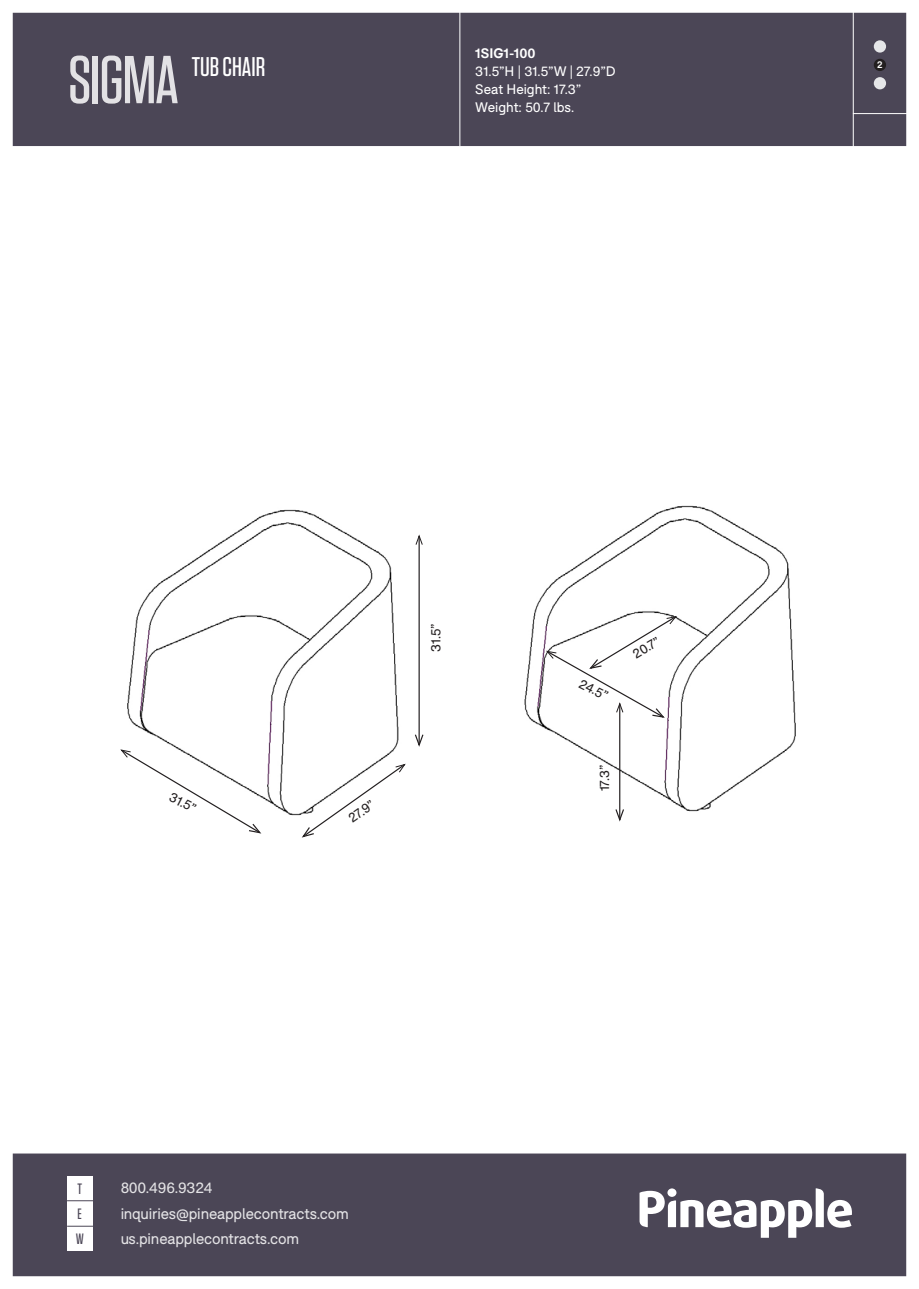
<style>
.page{position:relative;width:919px;height:1289px;background:#fff}
.page>*{position:absolute;margin:0;border:0;box-sizing:border-box;transform-origin:0 0}
.t1{font:500 67.5px "Tungsten";letter-spacing:-.02em;color:#fff}
.t2{font:500 27px "Tungsten";color:#fff}
.t3{font:15px/25.3px "F37 Bolton";letter-spacing:-.01em;color:#fff}
.t4{font:500 15px "Tungsten";color:#4b4656}
.t5{font:13.5px "F37 Bolton";color:#fff}
.t6{font:700 13.5px "F37 Bolton";color:#fff}
.t7{font:13.2px "F37 Bolton";color:#231f20}
.PRODUCT_DIMS{font:700 9.45px "F37 Bolton";color:#fff}
</style>
<div class="page">
<div style="left:13px;top:13px;width:893px;height:133px;background:#4b4656"></div>
<div style="left:13px;top:1153px;width:893px;height:123px;background:#4b4656;border:2px solid #4b4656"></div>
<svg style="left:639px;top:1188px;width:212px;height:49px"></svg>
<div style="left:667px;top:1188px;width:9px;height:8px;background:#fff;border-radius:50%"></div>
<div style="left:67px;top:1175px;width:26px;height:25px;background:#fff"></div>
<div style="left:67px;top:1200px;width:26px;height:25px;background:#fff"></div>
<svg style="left:67px;top:1200px;width:26px;height:1px"></svg>
<hr style="left:852px;top:12px;width:1px;height:135px;background:#fff">
<hr style="left:852px;top:113px;width:54px;height:1px;background:#fff">
<hr style="left:459px;top:12px;width:1px;height:134px;background:#fff">
<div style="left:67px;top:1225px;width:26px;height:25px;background:#fff"></div>
<svg style="left:67px;top:1225px;width:26px;height:1px"></svg>
<div style="left:873px;top:40px;width:13px;height:13px;background:#e6e7e9;border-radius:50%"></div>
<div style="left:873px;top:59px;width:13px;height:12px;background:#231f20;border-radius:50%"></div>
<div style="left:873px;top:77px;width:13px;height:12px;background:#e6e7e9;border-radius:50%"></div>
<img style="left:127px;top:509px;width:293px;height:307px">
<svg style="left:120px;top:748px;width:143px;height:86px"></svg>
<svg style="left:300px;top:763px;width:106px;height:75px"></svg>
<hr style="left:418px;top:536px;width:1px;height:209px;background:#231f20">
<svg style="left:415px;top:534px;width:8px;height:11px"></svg>
<svg style="left:414px;top:733px;width:10px;height:15px"></svg>
<img style="left:524px;top:505px;width:272px;height:307px">
<hr style="left:619px;top:703px;width:1px;height:116px;background:#231f20">
<svg style="left:545px;top:615px;width:132px;height:103px"></svg>
<svg style="left:614px;top:808px;width:11px;height:14px"></svg>
<h1 class="t1" style="left:68px;top:45px;width:112px">SIGMA</h1>
<p class="t2" style="left:192px;top:53px;width:75px">TUB CHAIR</p>
<p class="t6" style="left:475px;top:45px;width:62px">1SIG1-100</p>
<p class="t5" style="left:475px;top:63px;width:142px">31.5”H | 31.5”W | 27.9”D</p>
<p class="t5" style="left:475px;top:81px;width:107px">Seat Height: 17.3”</p>
<p class="t5" style="left:475px;top:99px;width:100px">Weight: 50.7 lbs.</p>
<p class="t7" style="left:174px;top:789px;width:30px;rotate:27deg">31.5”</p>
<p class="t7" style="left:345px;top:813px;width:30px;rotate:-35deg">27.9”</p>
<p class="t7" style="left:428px;top:652px;width:30px;rotate:-90deg">31.5”</p>
<p class="t7" style="left:583px;top:675px;width:32px;rotate:27deg">24.5”</p>
<p class="t7" style="left:629px;top:648px;width:31px;rotate:-31deg">20.7”</p>
<p class="t7" style="left:596px;top:791px;width:28px;rotate:-90deg">17.3”</p>
<p class="t4" style="left:78px;top:1181px;width:6px">T</p>
<p class="t4" style="left:78px;top:1206px;width:6px">E</p>
<p class="t4" style="left:76px;top:1230px;width:10px">W</p>
<p class="t3" style="left:120px;top:1175px;width:230px">800.496.9324 inquiries@pineapplecontracts.com us.pineapplecontracts.com</p>
<p class="PRODUCT_DIMS" style="left:877px;top:59px;width:7px">2</p>
</div>
